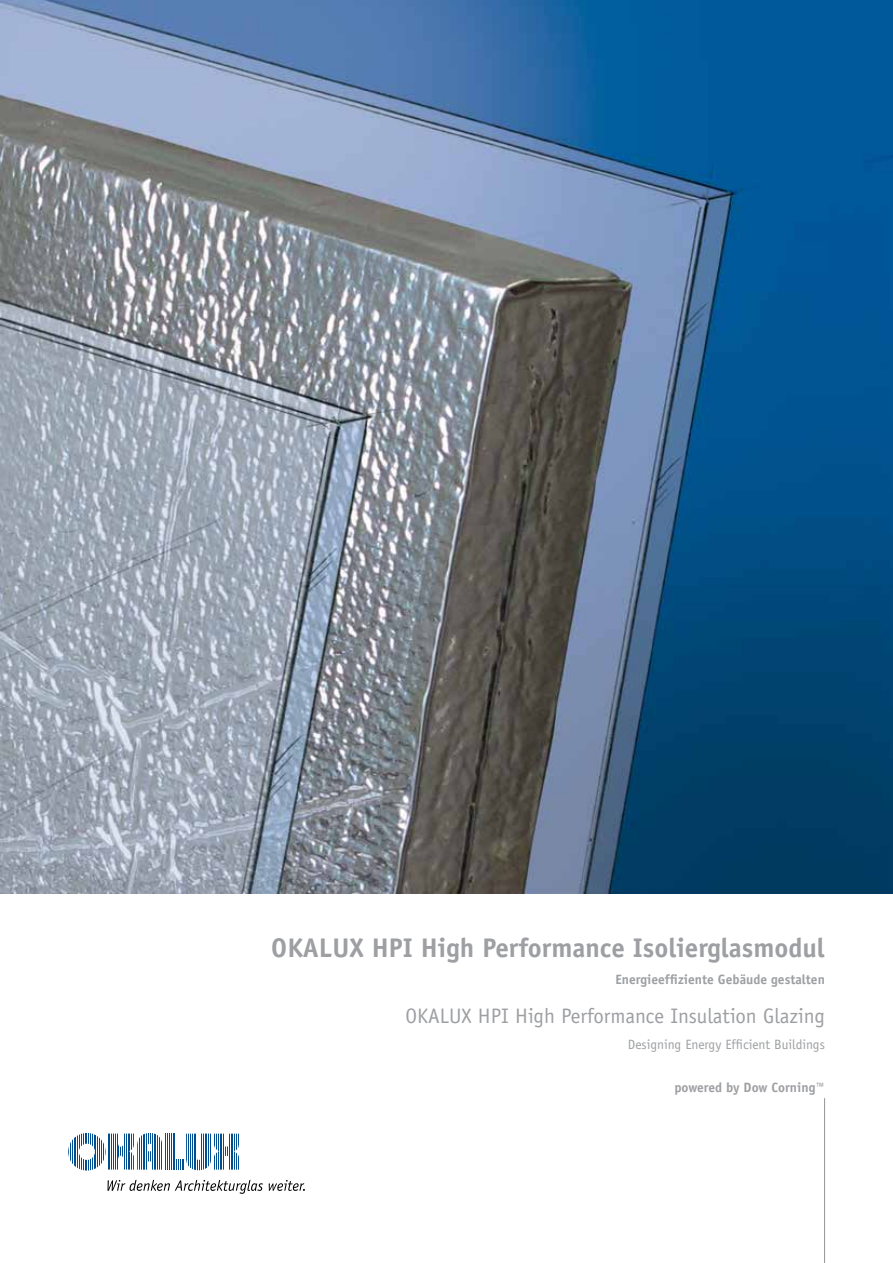
<style>
.page{position:relative;width:893px;height:1263px;background:#fff}
.page>*{position:absolute;margin:0;border:0;box-sizing:border-box;transform-origin:0 0}
.t1{font:700 27px "Officina Sans";color:#9d9fa2}
.t2{font:21px "Officina Sans";color:#9d9fa2}
.t3{font:700 13.5px "Officina Sans";color:#9d9fa2}
.t4{font:13.5px "Officina Sans";color:#9d9fa2}
</style>
<div class="page">
<hr style="left:137px;top:1133px;width:1px;height:37px;background:#004e92">
<hr style="left:139px;top:1133px;width:1px;height:37px;background:#004e92">
<hr style="left:141px;top:1133px;width:1px;height:37px;background:#004e92">
<hr style="left:143px;top:1133px;width:1px;height:37px;background:#004e92">
<hr style="left:145px;top:1133px;width:1px;height:37px;background:#004e92">
<hr style="left:146px;top:1133px;width:1px;height:37px;background:#004e92">
<hr style="left:148px;top:1133px;width:1px;height:37px;background:#004e92">
<hr style="left:150px;top:1133px;width:1px;height:37px;background:#004e92">
<hr style="left:152px;top:1133px;width:1px;height:37px;background:#004e92">
<hr style="left:154px;top:1133px;width:1px;height:37px;background:#004e92">
<hr style="left:155px;top:1133px;width:1px;height:37px;background:#004e92">
<hr style="left:157px;top:1133px;width:1px;height:37px;background:#004e92">
<hr style="left:159px;top:1133px;width:1px;height:37px;background:#004e92">
<hr style="left:161px;top:1133px;width:1px;height:37px;background:#004e92">
<hr style="left:68px;top:1133px;width:1px;height:37px;background:#004e92">
<hr style="left:70px;top:1133px;width:1px;height:37px;background:#004e92">
<hr style="left:72px;top:1133px;width:1px;height:37px;background:#004e92">
<hr style="left:74px;top:1133px;width:1px;height:37px;background:#004e92">
<hr style="left:75px;top:1133px;width:1px;height:37px;background:#004e92">
<hr style="left:77px;top:1133px;width:1px;height:37px;background:#004e92">
<hr style="left:79px;top:1133px;width:1px;height:37px;background:#004e92">
<hr style="left:81px;top:1133px;width:1px;height:37px;background:#004e92">
<hr style="left:83px;top:1133px;width:1px;height:37px;background:#004e92">
<hr style="left:85px;top:1133px;width:1px;height:37px;background:#004e92">
<hr style="left:86px;top:1133px;width:1px;height:37px;background:#004e92">
<hr style="left:88px;top:1133px;width:1px;height:37px;background:#004e92">
<hr style="left:90px;top:1133px;width:1px;height:37px;background:#004e92">
<hr style="left:92px;top:1133px;width:1px;height:37px;background:#004e92">
<hr style="left:94px;top:1133px;width:1px;height:37px;background:#004e92">
<hr style="left:96px;top:1133px;width:1px;height:37px;background:#004e92">
<hr style="left:97px;top:1133px;width:1px;height:37px;background:#004e92">
<hr style="left:99px;top:1133px;width:1px;height:37px;background:#004e92">
<hr style="left:101px;top:1133px;width:1px;height:37px;background:#004e92">
<hr style="left:103px;top:1133px;width:1px;height:37px;background:#004e92">
<hr style="left:105px;top:1133px;width:1px;height:37px;background:#004e92">
<hr style="left:108px;top:1133px;width:1px;height:36px;background:#004e92">
<hr style="left:109px;top:1133px;width:1px;height:36px;background:#004e92">
<hr style="left:111px;top:1133px;width:1px;height:36px;background:#004e92">
<hr style="left:113px;top:1133px;width:1px;height:36px;background:#004e92">
<hr style="left:115px;top:1133px;width:1px;height:36px;background:#004e92">
<hr style="left:117px;top:1133px;width:1px;height:36px;background:#004e92">
<hr style="left:118px;top:1133px;width:1px;height:36px;background:#004e92">
<hr style="left:120px;top:1133px;width:1px;height:36px;background:#004e92">
<hr style="left:122px;top:1133px;width:1px;height:36px;background:#004e92">
<hr style="left:124px;top:1133px;width:1px;height:36px;background:#004e92">
<hr style="left:126px;top:1133px;width:1px;height:36px;background:#004e92">
<hr style="left:128px;top:1133px;width:1px;height:36px;background:#004e92">
<hr style="left:129px;top:1133px;width:1px;height:36px;background:#004e92">
<hr style="left:131px;top:1133px;width:1px;height:36px;background:#004e92">
<hr style="left:133px;top:1133px;width:1px;height:36px;background:#004e92">
<hr style="left:165px;top:1133px;width:1px;height:37px;background:#004e92">
<hr style="left:167px;top:1133px;width:1px;height:37px;background:#004e92">
<hr style="left:169px;top:1133px;width:1px;height:37px;background:#004e92">
<hr style="left:171px;top:1133px;width:1px;height:37px;background:#004e92">
<hr style="left:173px;top:1133px;width:1px;height:37px;background:#004e92">
<hr style="left:174px;top:1133px;width:1px;height:37px;background:#004e92">
<svg style="left:176px;top:1159px;width:8px;height:11px"></svg>
<hr style="left:186px;top:1133px;width:1px;height:37px;background:#004e92">
<hr style="left:188px;top:1133px;width:1px;height:37px;background:#004e92">
<hr style="left:190px;top:1133px;width:1px;height:37px;background:#004e92">
<hr style="left:192px;top:1133px;width:1px;height:37px;background:#004e92">
<hr style="left:194px;top:1133px;width:1px;height:37px;background:#004e92">
<hr style="left:195px;top:1133px;width:1px;height:37px;background:#004e92">
<hr style="left:197px;top:1133px;width:1px;height:37px;background:#004e92">
<hr style="left:199px;top:1133px;width:1px;height:37px;background:#004e92">
<hr style="left:201px;top:1133px;width:1px;height:37px;background:#004e92">
<hr style="left:203px;top:1133px;width:1px;height:37px;background:#004e92">
<hr style="left:205px;top:1133px;width:1px;height:37px;background:#004e92">
<hr style="left:206px;top:1133px;width:1px;height:37px;background:#004e92">
<hr style="left:208px;top:1133px;width:1px;height:37px;background:#004e92">
<hr style="left:210px;top:1133px;width:1px;height:37px;background:#004e92">
<hr style="left:214px;top:1133px;width:1px;height:37px;background:#004e92">
<hr style="left:216px;top:1133px;width:1px;height:37px;background:#004e92">
<hr style="left:218px;top:1133px;width:1px;height:37px;background:#004e92">
<hr style="left:220px;top:1133px;width:1px;height:37px;background:#004e92">
<hr style="left:221px;top:1133px;width:1px;height:37px;background:#004e92">
<hr style="left:223px;top:1133px;width:1px;height:37px;background:#004e92">
<hr style="left:225px;top:1133px;width:1px;height:37px;background:#004e92">
<hr style="left:227px;top:1133px;width:1px;height:37px;background:#004e92">
<hr style="left:229px;top:1133px;width:1px;height:37px;background:#004e92">
<hr style="left:231px;top:1133px;width:1px;height:37px;background:#004e92">
<hr style="left:232px;top:1133px;width:1px;height:37px;background:#004e92">
<hr style="left:234px;top:1133px;width:1px;height:37px;background:#004e92">
<hr style="left:236px;top:1133px;width:1px;height:37px;background:#004e92">
<hr style="left:238px;top:1133px;width:1px;height:37px;background:#004e92">
<svg style="left:107px;top:1180px;width:156px;height:14px"></svg>
<svg style="left:269px;top:1180px;width:36px;height:11px"></svg>
<img style="left:0;top:0;width:893px;height:893px">
<hr style="left:824px;top:1098px;width:1px;height:165px;background:#939598">
<h1 class="t1" style="left:271px;top:931px;width:555px">OKALUX HPI High Performance Isolierglasmodul</h1>
<p class="t3" style="left:615px;top:971px;width:211px">Energieeffiziente Gebäude gestalten</p>
<h2 class="t2" style="left:406px;top:1003px;width:421px">OKALUX HPI High Performance Insulation Glazing</h2>
<p class="t4" style="left:628px;top:1036px;width:199px">Designing Energy Efficient Buildings</p>
<p class="t3" style="left:674px;top:1079px;width:152px">powered by Dow Corning™</p>
</div>
